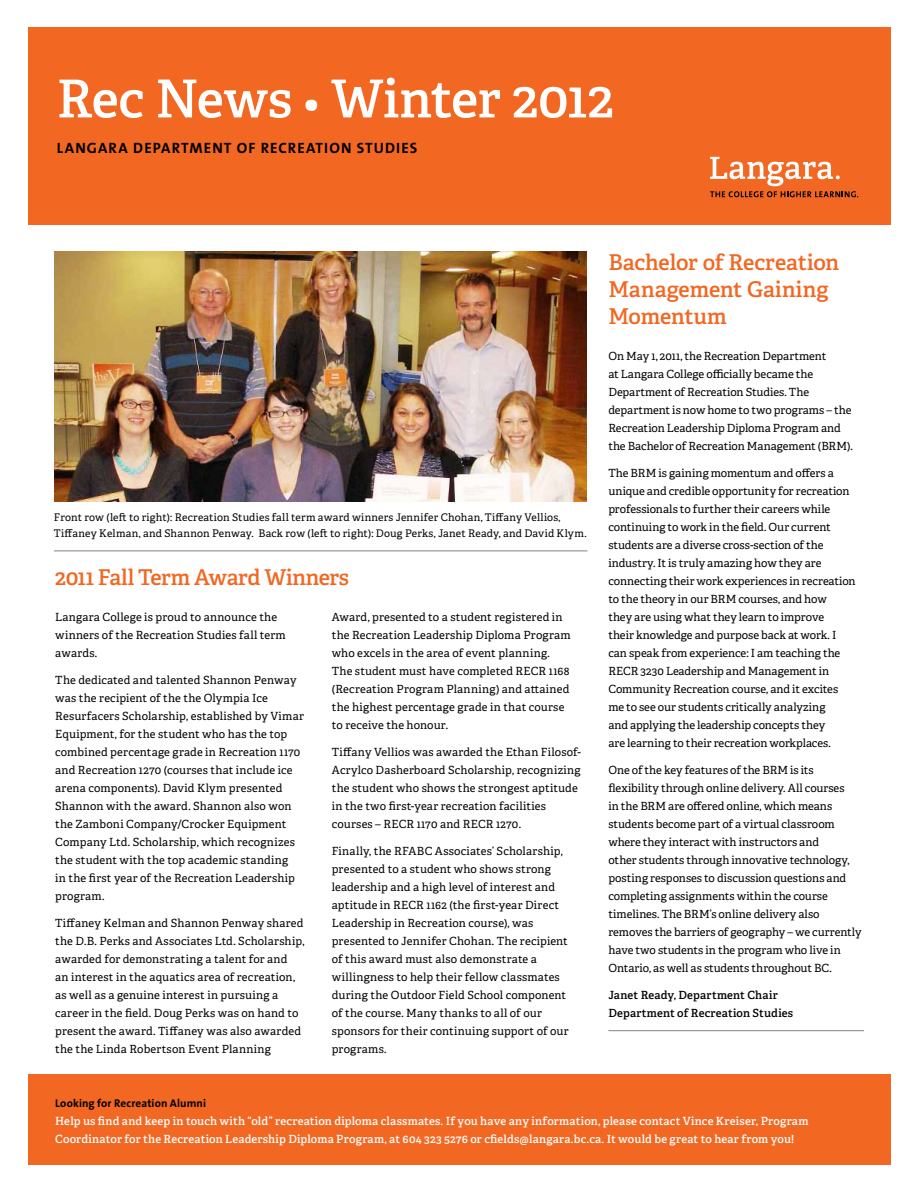
<style>
.page{position:relative;width:918px;height:1188px;background:#fff}
.page>*{position:absolute;margin:0;border:0;box-sizing:border-box;transform-origin:0 0}
.t1{font:600 52.2px "Adelle";letter-spacing:-.01em;color:#fff}
.t2{font:600 21.75px/27px "Adelle";letter-spacing:-.01em;color:#f26722}
.t3{font:700 15px "The Sans Os F";letter-spacing:.07em;color:#000}
.t4{font:11.25px/18px "Adelle";letter-spacing:.005em;color:#000}
.t5{font:600 11.25px/18px "Adelle";letter-spacing:.015em;color:#fff}
.t6{font:600 11.25px/18px "Adelle";letter-spacing:.015em;color:#000}
.t7{font:700 11.25px "The Sans Os F";letter-spacing:.01em;color:#000}
.t8{font:10.5px/15.8px "Adelle";letter-spacing:.02em;color:#000}
.s1{font-size:40.5px}
</style>
<div class="page">
<div style="left:28px;top:27px;width:863px;height:198px;background:#f26722"></div>
<svg style="left:710px;top:157px;width:148px;height:40px"></svg>
<div style="left:28px;top:1074px;width:863px;height:91px;background:#f26722"></div>
<hr style="left:608px;top:1030px;width:256px;height:1px;background:#808285">
<img style="left:55px;top:251px;width:532px;height:250px">
<hr style="left:54px;top:551px;width:533px;height:1px;background:#808285">
<h1 class="t1" style="left:57px;top:66px;width:558px">Rec News <span class="s1">•</span> Winter 2012</h1>
<h3 class="t3" style="left:57px;top:139px;width:362px">LANGARA DEPARTMENT OF RECREATION STUDIES</h3>
<p class="t8" style="left:54px;top:510px;width:534px">Front row (left to right): Recreation Studies fall term award winners Jennifer Chohan, Tiffany Vellios,<br>Tiffaney Kelman, and Shannon Penway. Back row (left to right): Doug Perks, Janet Ready, and David Klym.</p>
<h2 class="t2" style="left:55px;top:564px;width:295px">2011 Fall Term Award Winners</h2>
<p class="t4" style="left:332px;top:608px;width:240px">Award, presented to a student registered in the Recreation Leadership Diploma Program who excels in the area of event planning.<br>The student must have completed RECR 1168 (Recreation Program Planning) and attained the highest percentage grade in that course to receive the honour.</p>
<p class="t4" style="left:332px;top:743px;width:251px">Tiffany Vellios was awarded the Ethan Filosof-Acrylco Dasherboard Scholarship, recognizing the student who shows the strongest aptitude in the two first-year recreation facilities courses – RECR 1170 and RECR 1270.</p>
<p class="t4" style="left:332px;top:842px;width:238px">Finally, the RFABC Associates’ Scholarship, presented to a student who shows strong leadership and a high level of interest and aptitude in RECR 1162 (the first-year Direct Leadership in Recreation course), was presented to Jennifer Chohan. The recipient of this award must also demonstrate a willingness to help their fellow classmates during the Outdoor Field School component of the course. Many thanks to all of our sponsors for their continuing support of our programs.</p>
<p class="t4" style="left:55px;top:608px;width:232px">Langara College is proud to announce the winners of the Recreation Studies fall term awards.</p>
<p class="t4" style="left:55px;top:671px;width:250px">The dedicated and talented Shannon Penway was the recipient of the the Olympia Ice Resurfacers Scholarship, established by Vimar Equipment, for the student who has the top combined percentage grade in Recreation 1170 and Recreation 1270 (courses that include ice arena components). David Klym presented Shannon with the award. Shannon also won the Zamboni Company/Crocker Equipment Company Ltd. Scholarship, which recognizes the student with the top academic standing<br>in the first year of the Recreation Leadership program.</p>
<p class="t4" style="left:55px;top:914px;width:251px">Tiffaney Kelman and Shannon Penway shared the D.B. Perks and Associates Ltd. Scholarship, awarded for demonstrating a talent for and<br>an interest in the aquatics area of recreation, as well as a genuine interest in pursuing a career in the field. Doug Perks was on hand to present the award. Tiffaney was also awarded the the Linda Robertson Event Planning</p>
<h2 class="t2" style="left:608px;top:249px;width:232px">Bachelor of Recreation<br>Management Gaining<br>Momentum</h2>
<p class="t4" style="left:608px;top:347px;width:246px">On May 1, 2011, the Recreation Department<br>at Langara College officially became the Department of Recreation Studies. The department is now home to two programs – the Recreation Leadership Diploma Program and the Bachelor of Recreation Management (BRM).</p>
<p class="t4" style="left:608px;top:464px;width:249px">The BRM is gaining momentum and offers a unique and credible opportunity for recreation professionals to further their careers while continuing to work in the field. Our current students are a diverse cross-section of the industry. It is truly amazing how they are connecting their work experiences in recreation to the theory in our BRM courses, and how<br>they are using what they learn to improve<br>their knowledge and purpose back at work. I can speak from experience: I am teaching the RECR 3230 Leadership and Management in Community Recreation course, and it excites me to see our students critically analyzing<br>and applying the leadership concepts they<br>are learning to their recreation workplaces.</p>
<p class="t4" style="left:608px;top:761px;width:255px">One of the key features of the BRM is its flexibility through online delivery. All courses<br>in the BRM are offered online, which means students become part of a virtual classroom where they interact with instructors and<br>other students through innovative technology, posting responses to discussion questions and completing assignments within the course timelines. The BRM’s online delivery also removes the barriers of geography – we currently have two students in the program who live in Ontario, as well as students throughout BC.</p>
<p class="t6" style="left:608px;top:986px;width:186px">Janet Ready, Department Chair<br>Department of Recreation Studies</p>
<p class="t7" style="left:55px;top:1096px;width:152px">LOOKING FOR RECREATION ALUMNI</p>
<p class="t5" style="left:55px;top:1112px;width:755px">Help us find and keep in touch with “old” recreation diploma classmates. If you have any information, please contact Vince Kreiser, Program<br>Coordinator for the Recreation Leadership Diploma Program, at 604 323 5276 or cfields@langara.bc.ca. It would be great to hear from you!</p>
</div>
